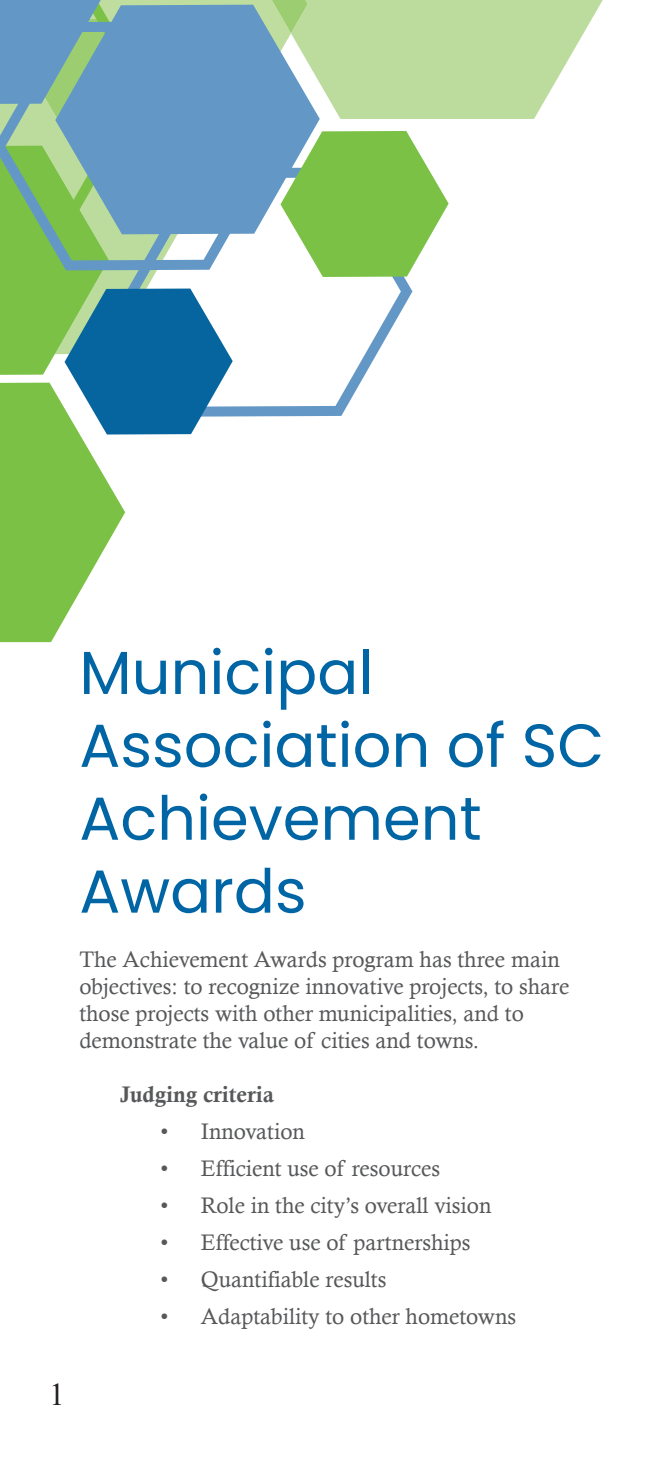
<style>
.page{position:relative;width:648px;height:1458px;background:#fff}
.page>*{position:absolute;margin:0;border:0;box-sizing:border-box;transform-origin:0 0}
.t1{font:60.75px/72.9px "Poppins";color:#0065a4}
.t2{font:31.5px "Times New Roman";color:#231f20}
.t3{font:22.5px/27px "Calisto";color:#57585a}
.t4{font:22.5px "Calis MT Bol";color:#57585a}
</style>
<div class="page">
<svg style="left:308px;top:0;width:295px;height:119px;background:#c4e0aa"></svg>
<svg style="left:260px;top:0;width:48px;height:5px"></svg>
<svg style="left:233px;top:277px;width:179px;height:140px"></svg>
<svg style="left:298px;top:131px;width:151px;height:146px"></svg>
<svg style="left:0;top:0;width:233px;height:642px"></svg>
<svg style="left:55px;top:5px;width:265px;height:229px;background:#73a6ba"></svg>
<p class="t1" style="left:79px;top:637px;width:526px">Municipal<br>Association of SC<br>Achievement<br>Awards</p>
<p class="t3" style="left:79px;top:945px;width:492px">The Achievement Awards program has three main objectives: to recognize innovative projects, to share those projects with other municipalities, and to demonstrate the value of cities and towns.</p>
<p class="t4" style="left:120px;top:1081px;width:156px">Judging criteria</p>
<p class="t3" style="left:160px;top:1117px;width:146px">• Innovation</p>
<p class="t3" style="left:160px;top:1154px;width:281px">• Efficient use of resources</p>
<p class="t3" style="left:160px;top:1192px;width:333px">• Role in the city’s overall vision</p>
<p class="t3" style="left:160px;top:1229px;width:312px">• Effective use of partnerships</p>
<p class="t3" style="left:160px;top:1266px;width:227px">• Quantifiable results</p>
<p class="t3" style="left:160px;top:1303px;width:357px">• Adaptability to other hometowns</p>
<p class="t2" style="left:49px;top:1373px;width:17px">1</p>
</div>
